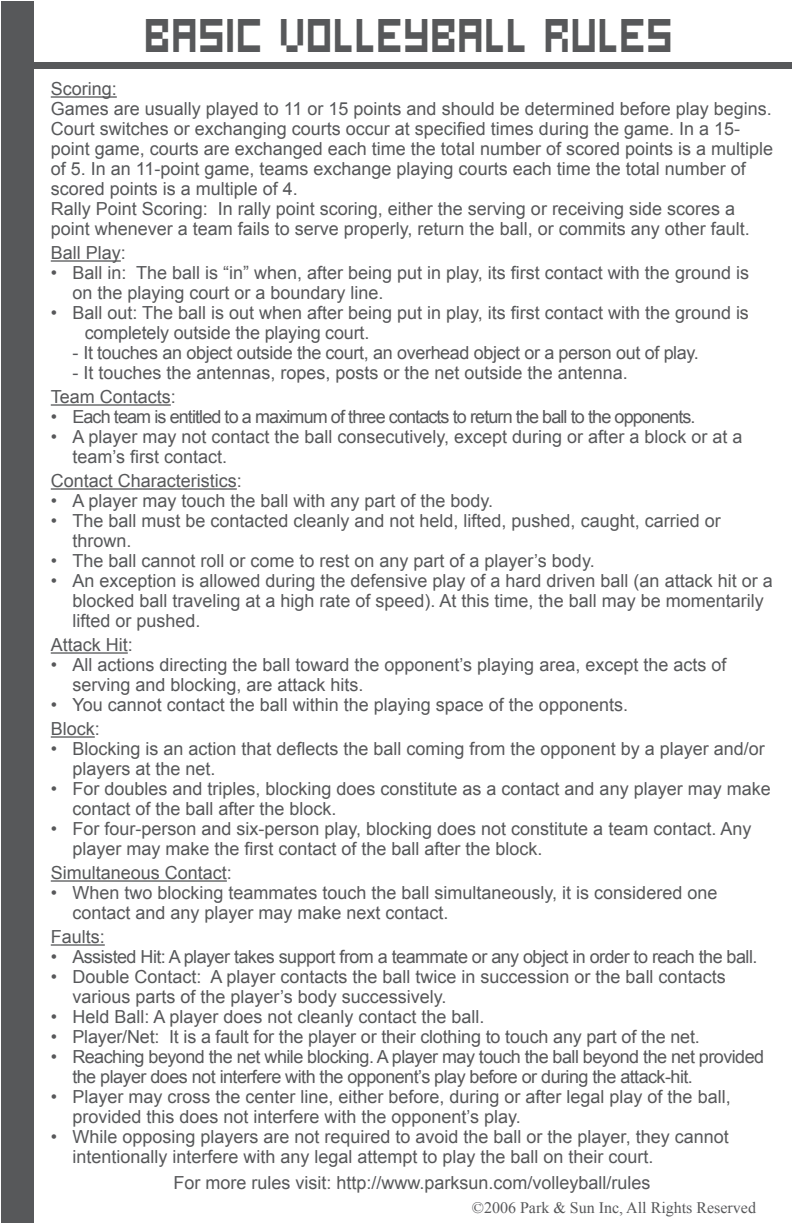
<style>
.page{position:relative;width:792px;height:1224px;background:#fff}
.page>*{position:absolute;margin:0;border:0;box-sizing:border-box;transform-origin:0 0}
.t1{font:52.8px "Hooge 0555";letter-spacing:-.01em;color:#57585a;scale:.83 1}
.t2{font:18px/20px "Arial";color:#57585a}
.t3{font:18px/20px "Arial";letter-spacing:-.03em;color:#57585a}
.t4{font:18px "Arial";letter-spacing:-.05em;color:#57585a}
.t5{font:18px "Arial";letter-spacing:-.02em;color:#57585a}
.t6{font:16px "Times New Roman";color:#57585a}
</style>
<div class="page">
<div style="left:1px;top:1px;width:33px;height:1222px;background:#57585a"></div>
<div style="left:1px;top:62px;width:791px;height:7px;background:#57585a"></div>
<hr style="left:51px;top:96px;width:66px;height:2px;background:#57585a">
<hr style="left:51px;top:260px;width:70px;height:2px;background:#57585a">
<hr style="left:51px;top:404px;width:120px;height:2px;background:#57585a">
<hr style="left:51px;top:488px;width:186px;height:2px;background:#57585a">
<hr style="left:51px;top:652px;width:77px;height:2px;background:#57585a">
<hr style="left:51px;top:736px;width:44px;height:2px;background:#57585a">
<hr style="left:51px;top:880px;width:176px;height:2px;background:#57585a">
<hr style="left:51px;top:944px;width:54px;height:2px;background:#57585a">
<h1 class="t1" style="left:146px;top:-1px;width:640px">BASIC VOLLEYBALL RULES</h1>
<p class="t2" style="left:51px;top:79px;width:724px">Scoring:<br>Games are usually played to 11 or 15 points and should be determined before play begins.<br>Court switches or exchanging courts occur at specified times during the game. In a 15- point game, courts are exchanged each time the total number of scored points is a multiple of 5. In an 11-point game, teams exchange playing courts each time the total number of scored points is a multiple of 4.<br>Rally Point Scoring: In rally point scoring, either the serving or receiving side scores a point whenever a team fails to serve properly, return the ball, or commits any other fault.</p>
<p class="t2" style="left:51px;top:243px;width:77px">Ball Play:</p>
<p class="t2" style="left:72px;top:263px;width:678px;text-indent:-22px">• Ball in: The ball is “in” when, after being put in play, its first contact with the ground is on the playing court or a boundary line.</p>
<p class="t2" style="left:85px;top:303px;width:666px;text-indent:-34px">• Ball out: The ball is out when after being put in play, its first contact with the ground is completely outside the playing court.</p>
<p class="t5" style="left:72px;top:341px;width:628px">- It touches an object outside the court, an overhead object or a person out of play.</p>
<p class="t2" style="left:51px;top:361px;width:578px;line-height:24px;text-indent:22px">- It touches the antennas, ropes, posts or the net outside the antenna.<br>Team Contacts:</p>
<p class="t4" style="left:51px;top:405px;width:646px">• Each team is entitled to a maximum of three contacts to return the ball to the opponents.</p>
<p class="t2" style="left:72px;top:427px;width:672px;text-indent:-22px">• A player may not contact the ball consecutively, except during or after a block or at a team’s first contact.</p>
<p class="t2" style="left:51px;top:471px;width:193px">Contact Characteristics:</p>
<p class="t2" style="left:51px;top:491px;width:444px">• A player may touch the ball with any part of the body.</p>
<p class="t2" style="left:72px;top:511px;width:650px;text-indent:-22px">• The ball must be contacted cleanly and not held, lifted, pushed, caught, carried or thrown.</p>
<p class="t2" style="left:51px;top:551px;width:545px">• The ball cannot roll or come to rest on any part of a player’s body.</p>
<p class="t2" style="left:72px;top:571px;width:702px;text-indent:-22px">• An exception is allowed during the defensive play of a hard driven ball (an attack hit or a blocked ball traveling at a high rate of speed). At this time, the ball may be momentarily lifted or pushed.</p>
<p class="t2" style="left:51px;top:635px;width:84px">Attack Hit:</p>
<p class="t2" style="left:72px;top:655px;width:656px;text-indent:-22px">• All actions directing the ball toward the opponent’s playing area, except the acts of serving and blocking, are attack hits.</p>
<p class="t2" style="left:51px;top:693px;width:579px;line-height:24px">• You cannot contact the ball within the playing space of the opponents.<br>Block:</p>
<p class="t2" style="left:72px;top:739px;width:694px;text-indent:-22px">• Blocking is an action that deflects the ball coming from the opponent by a player and/or players at the net.</p>
<p class="t2" style="left:72px;top:779px;width:700px;text-indent:-22px">• For doubles and triples, blocking does constitute as a contact and any player may make contact of the ball after the block.</p>
<p class="t2" style="left:72px;top:819px;width:681px;text-indent:-22px">• For four-person and six-person play, blocking does not constitute a team contact. Any player may make the first contact of the ball after the block.</p>
<p class="t2" style="left:51px;top:863px;width:183px">Simultaneous Contact:</p>
<p class="t2" style="left:72px;top:883px;width:646px;text-indent:-22px">• When two blocking teammates touch the ball simultaneously, it is considered one contact and any player may make next contact.</p>
<p class="t2" style="left:51px;top:927px;width:56px">Faults:</p>
<p class="t3" style="left:51px;top:947px;width:708px">• Assisted Hit: A player takes support from a teammate or any object in order to reach the ball.</p>
<p class="t2" style="left:72px;top:967px;width:655px;text-indent:-22px">• Double Contact: A player contacts the ball twice in succession or the ball contacts various parts of the player’s body successively.</p>
<p class="t2" style="left:51px;top:1007px;width:435px">• Held Ball: A player does not cleanly contact the ball.</p>
<p class="t2" style="left:51px;top:1027px;width:651px">• Player/Net: It is a fault for the player or their clothing to touch any part of the net.</p>
<p class="t3" style="left:72px;top:1047px;width:693px;text-indent:-22px">• Reaching beyond the net while blocking. A player may touch the ball beyond the net provided the player does not interfere with the opponent’s play before or during the attack-hit.</p>
<p class="t2" style="left:72px;top:1087px;width:660px;text-indent:-22px">• Player may cross the center line, either before, during or after legal play of the ball, provided this does not interfere with the opponent’s play.</p>
<p class="t2" style="left:72px;top:1127px;width:658px;text-indent:-22px">• While opposing players are not required to avoid the ball or the player, they cannot intentionally interfere with any legal attempt to play the ball on their court.</p>
<p class="t2" style="left:173px;top:1173px;width:479px">For more rules visit: http://www.parksun.com/volleyball/rules</p>
<p class="t6" style="left:472px;top:1197px;width:286px">©2006 Park &amp; Sun Inc, All Rights Reserved</p>
</div>
